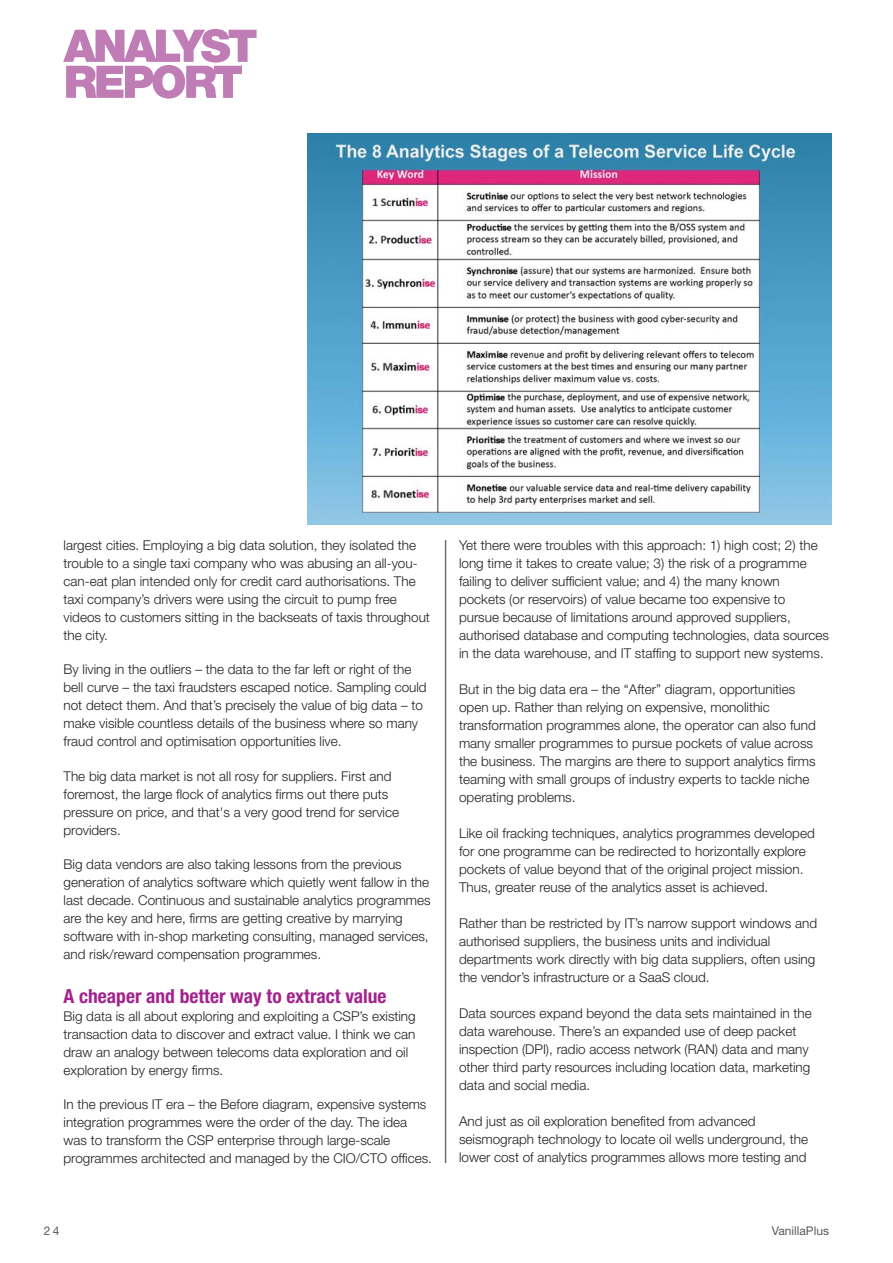
<style>
.page{position:relative;width:893px;height:1263px;background:#fff}
.page>*{position:absolute;margin:0;border:0;box-sizing:border-box;transform-origin:0 0}
.t1{font:700 condensed 19.5px "Helvetica Neue";color:#a3238e}
.t2{font:300 13.5px/18px "Helvetica Neue";color:#231f20}
.t3{font:12px "Helvetica Neue";color:#58595b}
</style>
<div class="page">
<hr style="left:445px;top:540px;width:1px;height:623px;background:#6d6f71">
<svg style="left:63px;top:29px;width:194px;height:70px"></svg>
<img style="left:308px;top:134px;width:523px;height:391px">
<p class="t2" style="left:64px;top:537px;width:368px">largest cities. Employing a big data solution, they isolated the trouble to a single taxi company who was abusing an all-you&shy;can-eat plan intended only for credit card authorisations. The taxi company’s drivers were using the circuit to pump free videos to customers sitting in the backseats of taxis throughout the city.</p>
<p class="t2" style="left:64px;top:662px;width:365px">By living in the outliers – the data to the far left or right of the bell curve – the taxi fraudsters escaped notice. Sampling could not detect them. And that’s precisely the value of big data – to make visible countless details of the business where so many fraud control and optimisation opportunities live.</p>
<p class="t2" style="left:64px;top:768px;width:337px">The big data market is not all rosy for suppliers. First and foremost, the large flock of analytics firms out there puts pressure on price, and that's a very good trend for service providers.</p>
<p class="t2" style="left:64px;top:857px;width:369px">Big data vendors are also taking lessons from the previous generation of analytics software which quietly went fallow in the last decade. Continuous and sustainable analytics programmes are the key and here, firms are getting creative by marrying software with in-shop marketing consulting, managed services, and risk/reward compensation programmes.</p>
<h1 class="t1" style="left:64px;top:989px;width:324px">A cheaper and better way to extract value</h1>
<p class="t2" style="left:64px;top:1008px;width:354px">Big data is all about exploring and exploiting a CSP’s existing transaction data to discover and extract value. I think we can draw an analogy between telecoms data exploration and oil exploration by energy firms.</p>
<p class="t2" style="left:64px;top:1097px;width:370px">In the previous IT era – the Before diagram, expensive systems integration programmes were the order of the day. The idea was to transform the CSP enterprise through large-scale programmes architected and managed by the CIO/CTO offices.</p>
<p class="t3" style="left:44px;top:1226px;width:17px">24</p>
<p class="t2" style="left:459px;top:537px;width:371px">Yet there were troubles with this approach: 1) high cost; 2) the long time it takes to create value; 3) the risk of a programme failing to deliver sufficient value; and 4) the many known pockets (or reservoirs) of value became too expensive to<br>pursue because of limitations around approved suppliers, authorised database and computing technologies, data sources in the data warehouse, and IT staffing to support new systems.</p>
<p class="t2" style="left:459px;top:681px;width:358px">But in the big data era – the “After” diagram, opportunities open up. Rather than relying on expensive, monolithic transformation programmes alone, the operator can also fund many smaller programmes to pursue pockets of value across the business. The margins are there to support analytics firms teaming with small groups of industry experts to tackle niche operating problems.</p>
<p class="t2" style="left:459px;top:825px;width:357px">Like oil fracking techniques, analytics programmes developed for one programme can be redirected to horizontally explore pockets of value beyond that of the original project mission.<br>Thus, greater reuse of the analytics asset is achieved.</p>
<p class="t2" style="left:459px;top:915px;width:359px">Rather than be restricted by IT’s narrow support windows and authorised suppliers, the business units and individual departments work directly with big data suppliers, often using the vendor’s infrastructure or a SaaS cloud.</p>
<p class="t2" style="left:459px;top:1005px;width:354px">Data sources expand beyond the data sets maintained in the data warehouse. There’s an expanded use of deep packet inspection (DPI), radio access network (RAN) data and many other third party resources including location data, marketing data and social media.</p>
<p class="t2" style="left:459px;top:1113px;width:350px">And just as oil exploration benefited from advanced seismograph technology to locate oil wells underground, the lower cost of analytics programmes allows more testing and</p>
<p class="t3" style="left:772px;top:1226px;width:59px">VanillaPlus</p>
</div>
